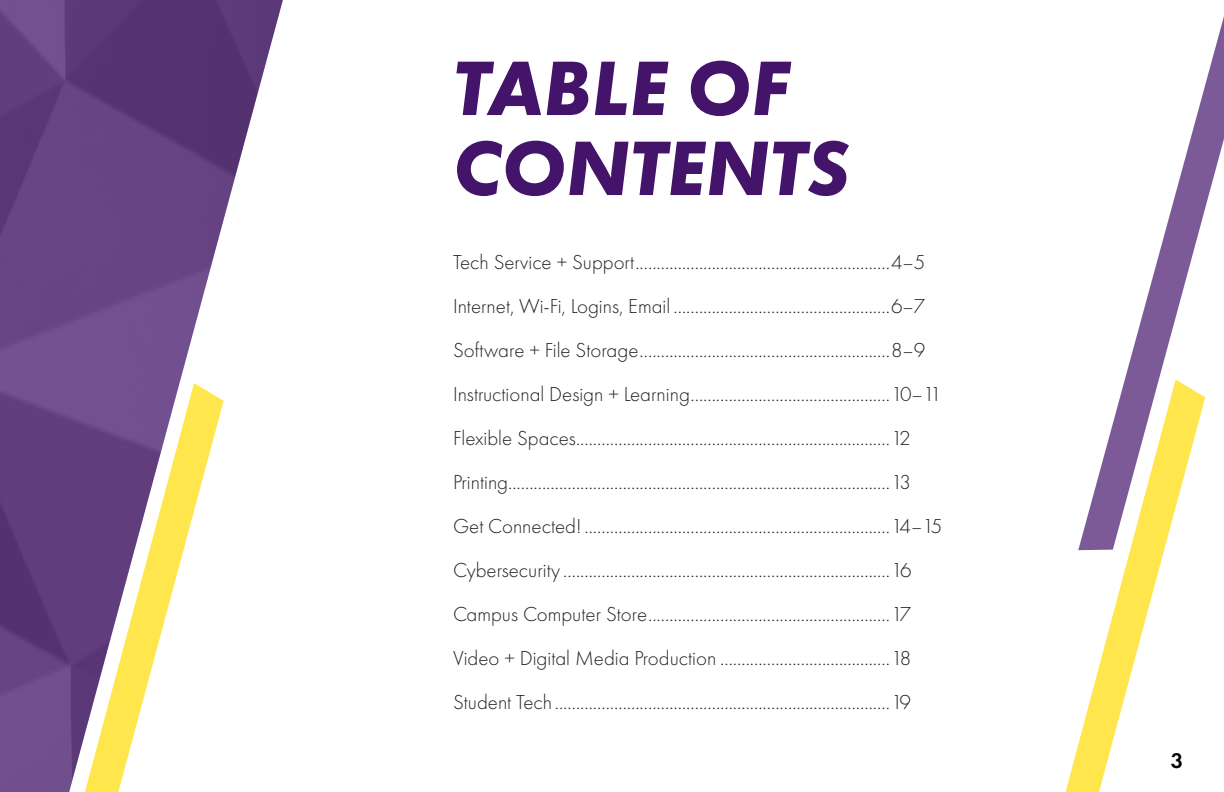
<style>
.page{position:relative;width:1224px;height:792px;background:#fff}
.page>*{position:absolute;margin:0;border:0;box-sizing:border-box;transform-origin:0 0}
.Header1{font:italic 700 80px/80px "Futura PT";color:#44146b}
.Subheader__Version_2{font:600 22px "Futura PT";color:#040503}
.t1{font:300 21px "Futura PT";color:#231f20}
</style>
<div class="page">
<img style="left:0;top:0;width:283px;height:792px">
<svg style="left:29px;top:383px;width:195px;height:409px"></svg>
<svg style="left:1125px;top:16px;width:99px;height:382px"></svg>
<svg style="left:1065px;top:379px;width:140px;height:413px"></svg>
<p class="Header1" style="left:453px;top:47px;width:397px">TABLE OF<br>CONTENTS</p>
<p class="t1" style="left:453px;top:250px;width:474px">Tech Service + Support............................................................4–5</p>
<p class="t1" style="left:453px;top:294px;width:474px">Internet, Wi-Fi, Logins, Email ...................................................6–7</p>
<p class="t1" style="left:453px;top:338px;width:474px">Software + File Storage...........................................................8–9</p>
<p class="t1" style="left:453px;top:382px;width:490px">Instructional Design + Learning...............................................10–11</p>
<p class="t1" style="left:453px;top:426px;width:459px">Flexible Spaces..........................................................................12</p>
<p class="t1" style="left:453px;top:470px;width:459px">Printing..........................................................................................13</p>
<p class="t1" style="left:453px;top:514px;width:491px">Get Connected! ........................................................................14–15</p>
<p class="t1" style="left:453px;top:558px;width:460px">Cybersecurity .............................................................................16</p>
<p class="t1" style="left:453px;top:602px;width:460px">Campus Computer Store.........................................................17</p>
<p class="t1" style="left:453px;top:646px;width:460px">Video + Digital Media Production ........................................18</p>
<p class="t1" style="left:453px;top:690px;width:459px">Student Tech ...............................................................................19</p>
<p class="Subheader__Version_2" style="left:1171px;top:747px;width:14px">3</p>
</div>
